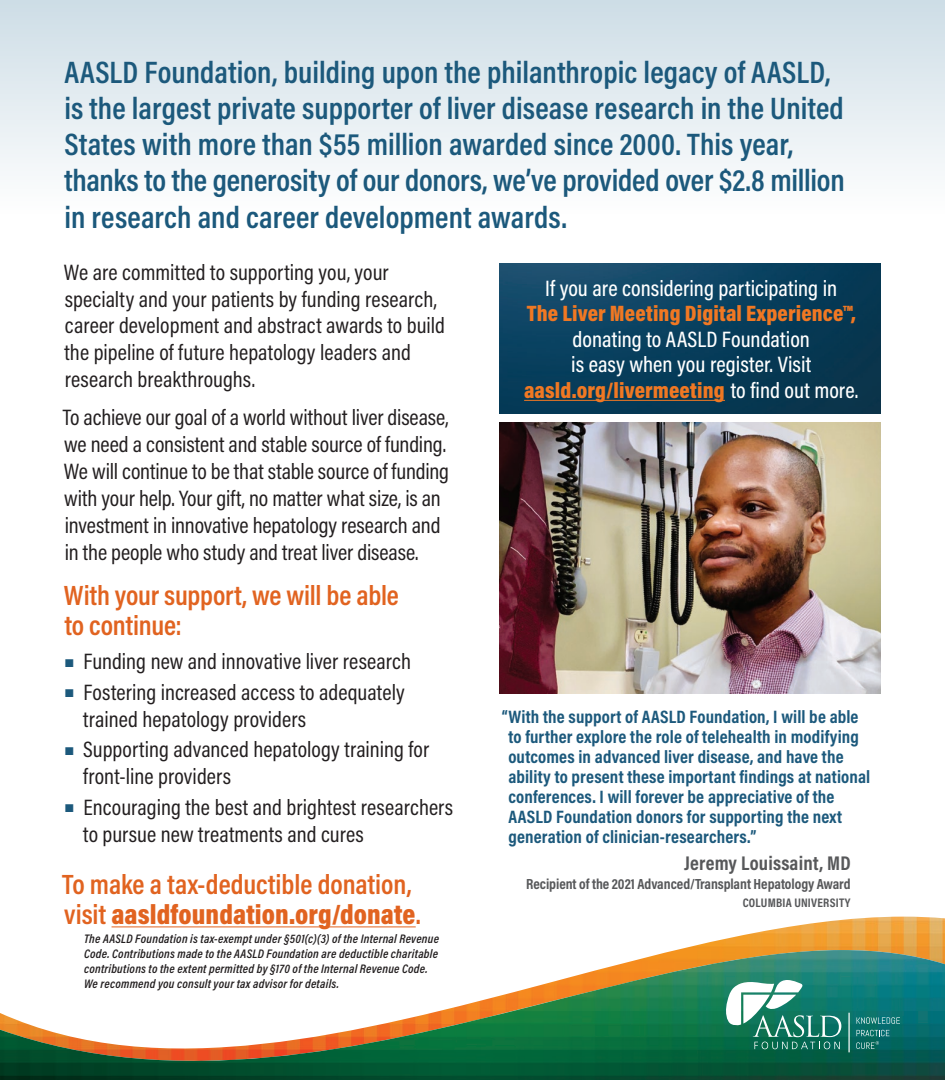
<style>
.page{position:relative;width:945px;height:1080px;background:#fff}
.page>*{position:absolute;margin:0;border:0;box-sizing:border-box;transform-origin:0 0}
.intro3{font:600 31.25px/36.2px "Acumin Pro Cond";letter-spacing:.005em;color:#1c597c}
.sidebar_sub1{font:600 28.12px/30px "Acumin Pro Cond";color:#e16320}
.sub7{font:600 28.12px/30px "Acumin Pro Cond";letter-spacing:-.005em;color:#e16320}
.body2_large{font:22.5px/26.9px "Acumin Pro Cond";color:#231f20}
.sidebar_text_REV_2{font:500 22.5px/25.6px "Acumin Pro Cond";color:#fff;text-align:center}
.pull_quote_speaker{font:700 20px "Acumin Pro Cond";letter-spacing:.01em;color:#57585a}
.pull_quote{font:700 18.12px/20px "Acumin Pro Cond";letter-spacing:.01em;color:#1c597c}
.pull_quote_award_nam{font:700 14.75px "Acumin Pro Cond";letter-spacing:-.005em;color:#57585a}
.note{font:italic 600 12.5px/15px "Acumin Pro Cond";letter-spacing:.02em;color:#231f20}
.pull_quote_instituti{font:700 12.5px "Acumin Pro Cond";letter-spacing:.02em;color:#57585a}
.s1{color:#1c597c}
.s2{font-weight:900}
.s3{font-weight:900;color:#f07823}
</style>
<div class="page">
<div style="left:0;top:0;width:945px;height:281px;background:linear-gradient(to bottom,#cfdfe7,#fff)"></div>
<img style="left:500px;top:263px;width:381px;height:151px">
<svg style="left:111px;top:916px;width:834px;height:34px"></svg>
<img style="left:0;top:950px;width:945px;height:130px">
<svg style="left:726px;top:980px;width:115px;height:69px"></svg>
<svg style="left:857px;top:1017px;width:43px;height:7px"></svg>
<svg style="left:856px;top:1030px;width:33px;height:19px"></svg>
<hr style="left:848px;top:1013px;width:2px;height:39px;background:#fff">
<img style="left:500px;top:422px;width:381px;height:272px">
<hr style="left:112px;top:927px;width:304px;height:1px;background:#e16320">
<hr style="left:524px;top:400px;width:201px;height:1px;background:#f07823">
<p class="intro3" style="left:64px;top:53px;width:782px">AASLD Foundation, building upon the philanthropic legacy of AASLD, is the largest private supporter of liver disease research in the United States with more than $55 million awarded since 2000. This year, thanks to the generosity of our donors, we’ve provided over $2.8 million in research and career development awards.</p>
<p class="body2_large" style="left:64px;top:258px;width:383px">We are committed to supporting you, your specialty and your patients by funding research, career development and abstract awards to build the pipeline of future hepatology leaders and research breakthroughs.</p>
<p class="body2_large" style="left:63px;top:404px;width:388px">To achieve our goal of a world without liver disease, we need a consistent and stable source of funding.<br>We will continue to be that stable source of funding with your help. Your gift, no matter what size, is an investment in innovative hepatology research and in the people who study and treat liver disease.</p>
<p class="sub7" style="left:64px;top:579px;width:336px">With your support, we will be able to continue:</p>
<p class="body2_large" style="left:65px;top:647px;width:347px"><span class="s1">■</span> Funding new and innovative liver research</p>
<p class="body2_large" style="left:83px;top:678px;width:323px;text-indent:-18px"><span class="s1">■</span> Fostering increased access to adequately trained hepatology providers</p>
<p class="body2_large" style="left:83px;top:736px;width:347px;text-indent:-18px"><span class="s1">■</span> Supporting advanced hepatology training for front‑line providers</p>
<p class="body2_large" style="left:83px;top:793px;width:371px;text-indent:-18px"><span class="s1">■</span> Encouraging the best and brightest researchers to pursue new treatments and cures</p>
<p class="sidebar_sub1" style="left:62px;top:869px;width:360px">To make a tax-deductible donation, visit <span class="s2">aasldfoundation.org/donate</span>.</p>
<p class="sidebar_text_REV_2" style="left:524px;top:275px;width:336px">If you are considering participating in<br><span class="s3">The Liver Meeting Digital Experience™, </span>donating to AASLD Foundation<br>is easy when you register. Visit <span class="s3">aasld.org/livermeeting</span> to find out more.</p>
<p class="pull_quote" style="left:508px;top:706px;width:363px;text-indent:-7px">“With the support of AASLD Foundation, I will be able to further explore the role of telehealth in modifying outcomes in advanced liver disease, and have the ability to present these important findings at national conferences. I will forever be appreciative of the AASLD Foundation donors for supporting the next generation of clinician-researchers.”</p>
<p class="pull_quote_speaker" style="left:684px;top:850px;width:168px">Jeremy Louissaint, MD</p>
<p class="pull_quote_award_nam" style="left:526px;top:874px;width:326px">Recipient of the 2021 Advanced/Transplant Hepatology Award</p>
<p class="pull_quote_instituti" style="left:743px;top:894px;width:109px">COLUMBIA UNIVERSITY</p>
<p class="note" style="left:84px;top:931px;width:357px">The AASLD Foundation is tax-exempt under §501(c)(3) of the Internal Revenue Code. Contributions made to the AASLD Foundation are deductible charitable contributions to the extent permitted by §170 of the Internal Revenue Code.<br>We recommend you consult your tax advisor for details.</p>
</div>
